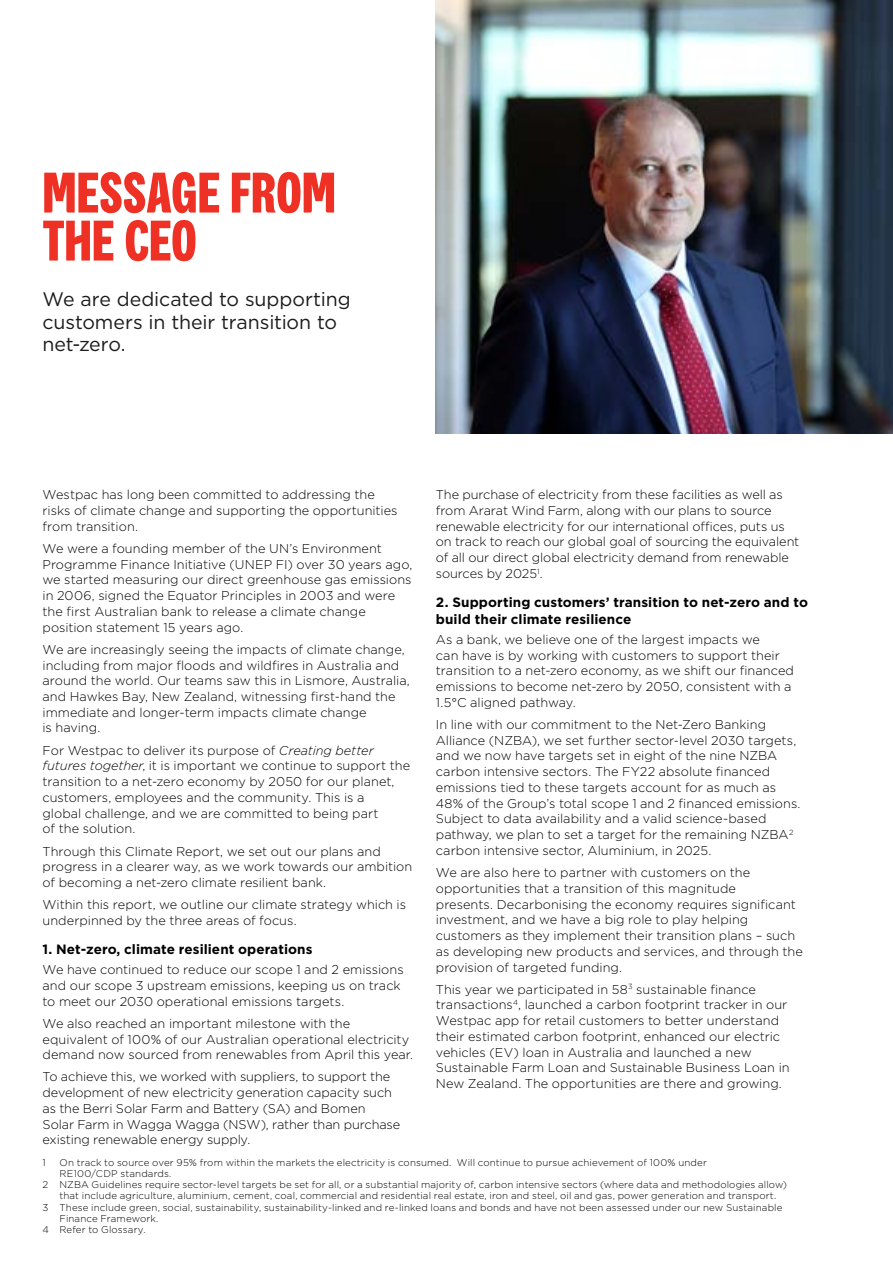
<style>
.page{position:relative;width:893px;height:1263px;background:#fff}
.page>*{position:absolute;margin:0;border:0;box-sizing:border-box;transform-origin:0 0}
.t1{font:700 57px/48px "Westpac";letter-spacing:-.005em;color:#ee3124}
.t2{font:19.5px/22.5px "Gotham";letter-spacing:-.005em;color:#1c1c1c}
.t3{font:700 13.5px/16.5px "Gotham";letter-spacing:.005em;color:#000}
.t4{font:300 12.75px/15.8px "Gotham";color:#000}
.t5{font:300 9.75px "Gotham";letter-spacing:.015em;color:#000}
.s1{font-style:italic}
</style>
<div class="page">
<img style="left:436px;top:0;width:457px;height:434px">
<h1 class="t1" style="left:43px;top:168px;width:295px">MESSAGE FROM<br>THE CEO</h1>
<h2 class="t2" style="left:43px;top:287px;width:310px">We are dedicated to supporting customers in their transition to net-zero.</h2>
<p class="t4" style="left:436px;top:486px;width:365px">The purchase of electricity from these facilities as well as from Ararat Wind Farm, along with our plans to source renewable electricity for our international offices, puts us on track to reach our global goal of sourcing the equivalent of all our direct global electricity demand from renewable sources by 2025<sup>1</sup>.</p>
<p class="t3" style="left:436px;top:594px;width:374px">2. Supporting customers’ transition to net-zero and to build their climate resilience</p>
<p class="t4" style="left:436px;top:631px;width:360px">As a bank, we believe one of the largest impacts we<br>can have is by working with customers to support their transition to a net-zero economy, as we shift our financed emissions to become net-zero by 2050, consistent with a 1.5°C aligned pathway.</p>
<p class="t4" style="left:436px;top:716px;width:366px">In line with our commitment to the Net-Zero Banking Alliance (NZBA), we set further sector-level 2030 targets, and we now have targets set in eight of the nine NZBA carbon intensive sectors. The FY22 absolute financed emissions tied to these targets account for as much as 48% of the Group’s total scope 1 and 2 financed emissions.<br>Subject to data availability and a valid science-based pathway, we plan to set a target for the remaining NZBA<sup>2 </sup>carbon intensive sector, Aluminium, in 2025.</p>
<p class="t4" style="left:436px;top:864px;width:369px">We are also here to partner with customers on the opportunities that a transition of this magnitude<br>presents. Decarbonising the economy requires significant investment, and we have a big role to play helping customers as they implement their transition plans – such as developing new products and services, and through the provision of targeted funding.</p>
<p class="t4" style="left:436px;top:981px;width:355px">This year we participated in 58<sup>3</sup> sustainable finance transactions<sup>4</sup>, launched a carbon footprint tracker in our Westpac app for retail customers to better understand their estimated carbon footprint, enhanced our electric vehicles (EV) loan in Australia and launched a new Sustainable Farm Loan and Sustainable Business Loan in New Zealand. The opportunities are there and growing.</p>
<p class="t4" style="left:43px;top:486px;width:357px">Westpac has long been committed to addressing the risks of climate change and supporting the opportunities from transition.</p>
<p class="t4" style="left:43px;top:540px;width:371px">We were a founding member of the UN’s Environment Programme Finance Initiative (UNEP FI) over 30 years ago, we started measuring our direct greenhouse gas emissions in 2006, signed the Equator Principles in 2003 and were the first Australian bank to release a climate change position statement 15 years ago.</p>
<p class="t4" style="left:43px;top:641px;width:369px">We are increasingly seeing the impacts of climate change, including from major floods and wildfires in Australia and around the world. Our teams saw this in Lismore, Australia, and Hawkes Bay, New Zealand, witnessing first-hand the immediate and longer-term impacts climate change<br>is having.</p>
<p class="t4" style="left:43px;top:742px;width:369px">For Westpac to deliver its purpose of <span class="s1">Creating better futures together</span>, it is important we continue to support the transition to a net-zero economy by 2050 for our planet, customers, employees and the community. This is a<br>global challenge, and we are committed to being part<br>of the solution.</p>
<p class="t4" style="left:43px;top:843px;width:371px">Through this Climate Report, we set out our plans and progress in a clearer way, as we work towards our ambition of becoming a net-zero climate resilient bank.</p>
<p class="t4" style="left:43px;top:896px;width:365px">Within this report, we outline our climate strategy which is underpinned by the three areas of focus.</p>
<p class="t3" style="left:43px;top:941px;width:271px">1. Net-zero, climate resilient operations</p>
<p class="t4" style="left:43px;top:961px;width:363px">We have continued to reduce our scope 1 and 2 emissions and our scope 3 upstream emissions, keeping us on track to meet our 2030 operational emissions targets.</p>
<p class="t4" style="left:43px;top:1015px;width:372px">We also reached an important milestone with the equivalent of 100% of our Australian operational electricity demand now sourced from renewables from April this year.</p>
<p class="t4" style="left:43px;top:1069px;width:359px">To achieve this, we worked with suppliers, to support the development of new electricity generation capacity such as the Berri Solar Farm and Battery (SA) and Bomen Solar Farm in Wagga Wagga (NSW), rather than purchase existing renewable energy supply.</p>
<p class="t5" style="left:43px;top:1156px;width:5px">1</p>
<p class="t5" style="left:60px;top:1156px;width:649px">On track to source over 95% from within the markets the electricity is consumed. Will continue to pursue achievement of 100% under</p>
<p class="t5" style="left:60px;top:1167px;width:113px">RE100/CDP standards.</p>
<p class="t5" style="left:43px;top:1178px;width:746px">2 NZBA Guidelines require sector-level targets be set for all, or a substantial majority of, carbon intensive sectors (where data and methodologies allow)</p>
<p class="t5" style="left:60px;top:1190px;width:718px">that include agriculture, aluminium, cement, coal, commercial and residential real estate, iron and steel, oil and gas, power generation and transport.</p>
<p class="t5" style="left:43px;top:1201px;width:741px">3 These include green, social, sustainability, sustainability-linked and re-linked loans and bonds and have not been assessed under our new Sustainable</p>
<p class="t5" style="left:60px;top:1212px;width:100px">Finance Framework.</p>
<p class="t5" style="left:43px;top:1223px;width:105px">4 Refer to Glossary.</p>
</div>
